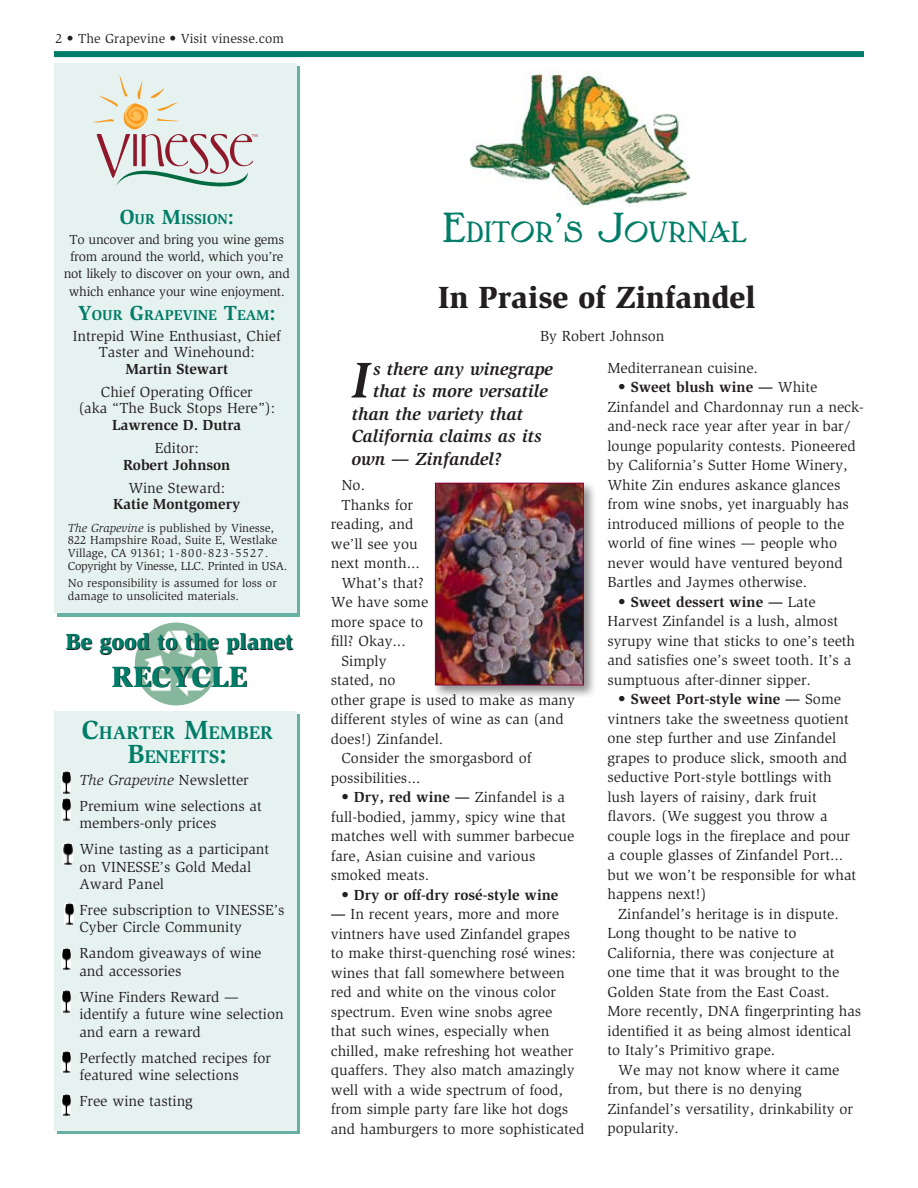
<style>
.page{position:relative;width:918px;height:1188px;background:#fff}
.page>*{position:absolute;margin:0;border:0;box-sizing:border-box;transform-origin:0 0}
.t1{font:italic 700 51.6px "Slimbach Std";color:#231f20}
.t2{font:900 31.5px "Slimbach Std";color:#231f20}
.t3{font:31.5px "P22 Arts And Crafts Hunter";color:#007d68}
.t4{font:900 30px "Slimbach Std";color:#007d68}
.t5{font:900 22.5px "Slimbach Std";color:#007d68}
.t6{font:700 18.9px/24px "Slimbach Std";color:#007d68;text-align:center}
.t7{font:italic 700 18px "Slimbach Std";color:#231f20}
.t8{font:15px/19.5px "Slimbach Std";color:#231f20}
.t9{font:700 15px "Slimbach Std";color:#231f20}
.t10{font:700 14.7px "Slimbach Std";color:#007d68}
.t11{font:13.5px/17.2px "Slimbach Std";letter-spacing:-.02em;color:#231f20;text-align:center}
.t12{font:13.5px "Slimbach Std";color:#231f20}
.t13{font:12px/12.8px "Slimbach Std";color:#231f20}
.s1{font-size:21px}
.s2{font-style:italic}
.s3{font-style:inherit}
.s4{font-size:27px}
.s5{font-size:45px}
.s6{font-weight:700}
.s7{font-weight:400}
</style>
<div class="page">
<div style="left:54px;top:51px;width:810px;height:6px;background:#007d68"></div>
<div style="left:57px;top:66px;width:243px;height:551px;background:#66b1a4"></div>
<div style="left:54px;top:63px;width:243px;height:549px;background:#e6f2f0"></div>
<svg style="left:92px;top:75px;width:165px;height:111px"></svg>
<svg style="left:57px;top:714px;width:243px;height:420px;background:#73b8ac"></svg>
<div style="left:54px;top:711px;width:243px;height:419px;background:#e6f2f0"></div>
<img style="left:61px;top:772px;width:10px;height:21px">
<img style="left:61px;top:799px;width:10px;height:21px">
<img style="left:63px;top:843px;width:9px;height:22px">
<img style="left:64px;top:903px;width:10px;height:22px">
<img style="left:61px;top:948px;width:10px;height:22px">
<img style="left:61px;top:991px;width:10px;height:21px">
<img style="left:61px;top:1051px;width:10px;height:22px">
<img style="left:61px;top:1094px;width:10px;height:22px">
<img style="left:471px;top:70px;width:220px;height:136px">
<img style="left:135px;top:623px;width:83px;height:82px">
<div style="left:432px;top:480px;width:165px;height:219px;background:#231f20;opacity:.5"></div>
<img style="left:437px;top:485px;width:144px;height:198px">
<div style="left:435px;top:483px;width:148px;height:202px;border:1px solid #860038"></div>
<p class="t12" style="left:56px;top:31px;width:230px">2 • The Grapevine • Visit vinesse.com</p>
<p class="t10" style="left:120px;top:210px;width:116px"><span class="s1">O</span>UR <span class="s1">M</span>ISSION<span class="s1">:</span></p>
<p class="t11" style="left:64px;top:231px;width:228px">To uncover and bring you wine gems from around the world, which you’re not likely to discover on your own, and which enhance your wine enjoyment.</p>
<p class="t10" style="left:78px;top:306px;width:200px"><span class="s1">Y</span>OUR <span class="s1">G</span>RAPEVINE <span class="s1">T</span>EAM<span class="s1">:</span></p>
<p class="t8" style="left:73px;top:328px;width:209px;line-height:16.5px;text-align:center">Intrepid Wine Enthusiast, Chief<br>Taster and Winehound:</p>
<p class="t9" style="left:125px;top:360px;width:104px">Martin Stewart</p>
<p class="t8" style="left:78px;top:384px;width:198px;line-height:16.5px;text-align:center">Chief Operating Officer<br>(aka “The Buck Stops Here”):</p>
<p class="t9" style="left:112px;top:416px;width:131px">Lawrence D. Dutra</p>
<p class="t8" style="left:155px;top:439px;width:45px">Editor:</p>
<p class="t9" style="left:123px;top:456px;width:109px">Robert Johnson</p>
<p class="t8" style="left:128px;top:478px;width:99px">Wine Steward:</p>
<p class="t9" style="left:113px;top:496px;width:129px">Katie Montgomery</p>
<p class="t13" style="left:68px;top:521px;width:221px"><span class="s2">The Grapevine</span> is published by Vinesse, 822 Hampshire Road, Suite E, Westlake Village, CA 91361; <span class="s3">1-800-823-5527.<br></span>Copyright by Vinesse, LLC. Printed in USA.</p>
<p class="t13" style="left:68px;top:577px;width:210px">No responsibility is assumed for loss or damage to unsolicited materials.</p>
<h3 class="t5" style="left:66px;top:628px;width:229px">Be good to the planet</h3>
<h3 class="t4" style="left:112px;top:658px;width:137px">recycle</h3>
<p class="t6" style="left:82px;top:720px;width:193px"><span class="s4">C</span>HARTER <span class="s4">M</span>EMBER<br><span class="s4">B</span>ENEFITS<span class="s4">:</span></p>
<p class="t8" style="left:80px;top:767px;width:184px;line-height:26.1px"><span class="s2">The Grapevine</span> Newsletter<br>Premium wine selections at</p>
<p class="t8" style="left:80px;top:810px;width:191px;line-height:26.1px">members-only prices<br>Wine tasting as a participant</p>
<p class="t8" style="left:80px;top:858px;width:173px;line-height:17.4px">on VINESSE’s Gold Medal<br>Award Panel</p>
<p class="t8" style="left:80px;top:901px;width:207px;line-height:17.4px">Free subscription to VINESSE’s<br>Cyber Circle Community</p>
<p class="t8" style="left:80px;top:945px;width:184px;line-height:17.4px">Random giveaways of wine and accessories</p>
<p class="t8" style="left:80px;top:988px;width:206px;line-height:17.4px">Wine Finders Reward — identify a future wine selection and earn a reward</p>
<p class="t8" style="left:80px;top:1049px;width:193px;line-height:17.4px">Perfectly matched recipes for featured wine selections</p>
<p class="t8" style="left:80px;top:1092px;width:115px">Free wine tasting</p>
<h2 class="t3" style="left:443px;top:214px;width:305px"><span class="s5">E</span>DITOR<span class="s5">’</span>S <span class="s5">J</span>OURNAL</h2>
<h2 class="t2" style="left:438px;top:278px;width:319px">In Praise of Zinfandel</h2>
<p class="t8" style="left:540px;top:326px;width:126px">By Robert Johnson</p>
<h1 class="t1" style="left:352px;top:350px;width:19px">I</h1>
<p class="t7" style="left:373px;top:358px;width:181px">s there any winegrape</p>
<p class="t7" style="left:373px;top:381px;width:176px">that is more versatile</p>
<p class="t7" style="left:352px;top:403px;width:173px">than the variety that</p>
<p class="t7" style="left:352px;top:426px;width:191px">California claims as its</p>
<p class="t7" style="left:352px;top:448px;width:151px">own — Zinfandel?</p>
<p class="t8" style="left:342px;top:476px;width:25px">No.</p>
<p class="t8" style="left:342px;top:495px;width:73px">Thanks for</p>
<p class="t8" style="left:331px;top:515px;width:84px">reading, and</p>
<p class="t8" style="left:331px;top:534px;width:88px">we’ll see you</p>
<p class="t8" style="left:331px;top:554px;width:91px">next month...</p>
<p class="t8" style="left:342px;top:573px;width:84px">What’s that?</p>
<p class="t8" style="left:331px;top:593px;width:99px">We have some</p>
<p class="t8" style="left:331px;top:612px;width:94px">more space to</p>
<p class="t8" style="left:331px;top:632px;width:77px">fill? Okay...</p>
<p class="t8" style="left:342px;top:651px;width:46px">Simply</p>
<p class="t8" style="left:331px;top:671px;width:66px">stated, no</p>
<p class="t8" style="left:331px;top:690px;width:246px">other grape is used to make as many</p>
<p class="t8" style="left:331px;top:710px;width:234px">different styles of wine as can (and</p>
<p class="t8" style="left:331px;top:729px;width:114px">does!) Zinfandel.</p>
<p class="t8" style="left:342px;top:749px;width:192px">Consider the smorgasbord of</p>
<p class="t8" style="left:331px;top:768px;width:91px">possibilities...</p>
<p class="t8" style="left:331px;top:788px;width:245px;text-indent:11px">• <span class="s6">Dry, red wine —</span> Zinfandel is a full-bodied, jammy, spicy wine that matches well with summer barbecue fare, Asian cuisine and various smoked meats.</p>
<p class="t9" style="left:342px;top:886px;width:218px"><span class="s7">•</span> Dry or off-dry rosé-style wine</p>
<p class="t8" style="left:331px;top:905px;width:255px"><span class="s6">—</span> In recent years, more and more vintners have used Zinfandel grapes to make thirst-quenching rosé wines: wines that fall somewhere between red and white on the vinous color spectrum. Even wine snobs agree<br>that such wines, especially when chilled, make refreshing hot weather quaffers. They also match amazingly well with a wide spectrum of food, from simple party fare like hot dogs and hamburgers to more sophisticated</p>
<p class="t8" style="left:608px;top:358px;width:152px">Mediterranean cuisine.</p>
<p class="t8" style="left:608px;top:378px;width:258px;text-indent:11px">• <span class="s6">Sweet blush wine —</span> White Zinfandel and Chardonnay run a neck&shy;and-neck race year after year in bar/ lounge popularity contests. Pioneered by California’s Sutter Home Winery, White Zin endures askance glances from wine snobs, yet inarguably has introduced millions of people to the world of fine wines — people who never would have ventured beyond Bartles and Jaymes otherwise.</p>
<p class="t8" style="left:608px;top:592px;width:249px;text-indent:11px">• <span class="s6">Sweet dessert wine —</span> Late Harvest Zinfandel is a lush, almost syrupy wine that sticks to one’s teeth and satisfies one’s sweet tooth. It’s a sumptuous after-dinner sipper.</p>
<p class="t8" style="left:608px;top:690px;width:250px;text-indent:11px">• <span class="s6">Sweet Port-style wine —</span> Some vintners take the sweetness quotient one step further and use Zinfandel grapes to produce slick, smooth and seductive Port-style bottlings with lush layers of raisiny, dark fruit flavors. (We suggest you throw a couple logs in the fireplace and pour a couple glasses of Zinfandel Port... but we won’t be responsible for what happens next!)</p>
<p class="t8" style="left:608px;top:904px;width:255px;text-indent:11px">Zinfandel’s heritage is in dispute.<br>Long thought to be native to California, there was conjecture at one time that it was brought to the Golden State from the East Coast.<br>More recently, DNA fingerprinting has identified it as being almost identical to Italy’s Primitivo grape.</p>
<p class="t8" style="left:608px;top:1060px;width:247px;text-indent:11px">We may not know where it came from, but there is no denying<br>Zinfandel’s versatility, drinkability or popularity.</p>
</div>
